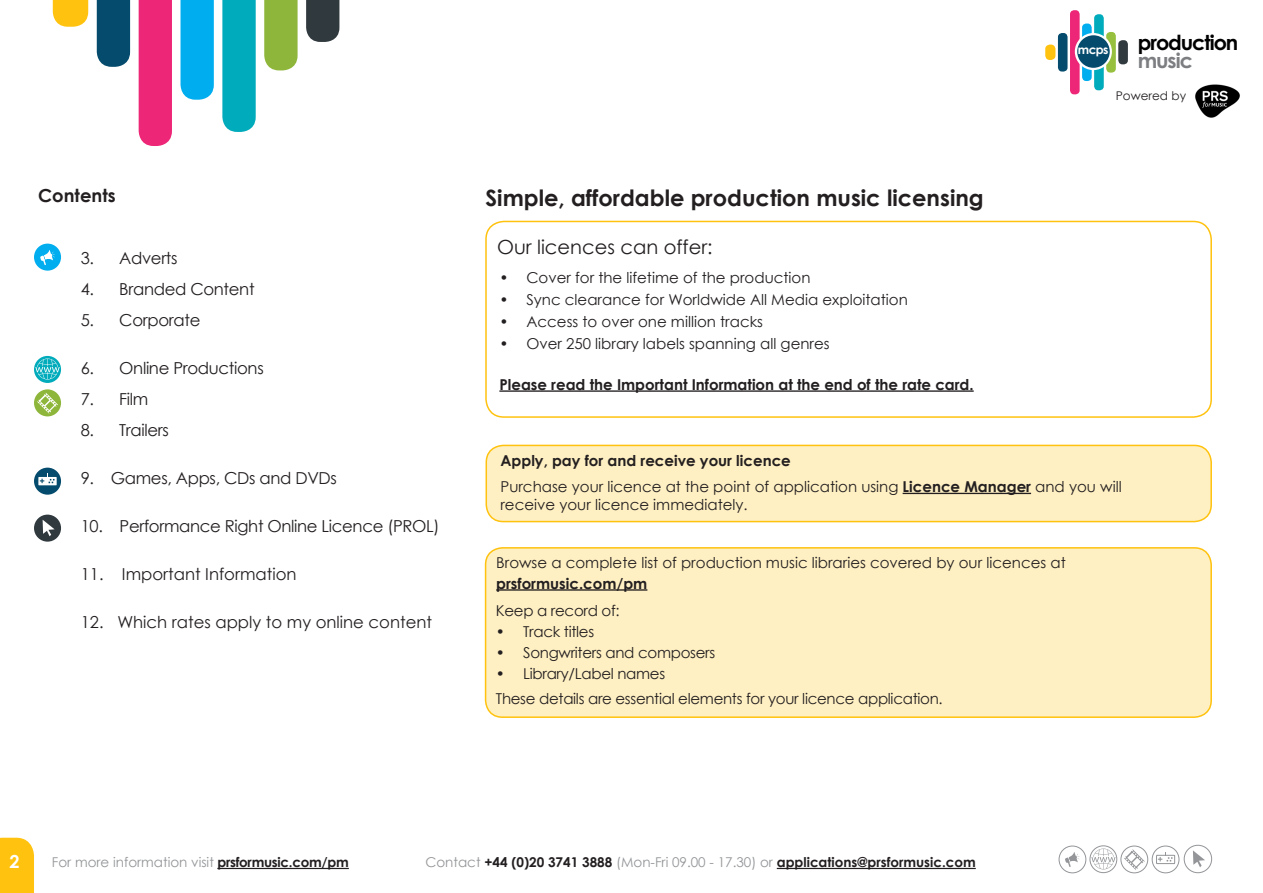
<style>
.page{position:relative;width:1263px;height:893px;background:#fff}
.page>*{position:absolute;margin:0;border:0;box-sizing:border-box;transform-origin:0 0}
.t1{font:700 22.5px "Century Gothic";color:#231f20}
.t2{font:700 20.7px "Century Gothic";letter-spacing:-.05em;color:#000}
.t3{font:700 20.7px "Century Gothic";letter-spacing:-.05em;color:#7c7e81}
.t4{font:19.5px "Century Gothic";color:#231f20}
.t5{font:700 18px "Century Gothic";color:#231f20}
.t6{font:700 18px "Century Gothic";color:#fff}
.t7{font:16.5px "Century Gothic";letter-spacing:-.02em;color:#231f20}
.t8{font:16.5px "Century Gothic";color:#231f20}
.t9{font:15px/26.5px "Century Gothic";color:#231f20}
.t10{font:15px/25.2px "Century Gothic";letter-spacing:-.02em;color:#231f20}
.t11{font:700 15px "Century Gothic";color:#231f20}
.t12{font:700 13.5px "Century Gothic";color:#231f20}
.t13{font:13.5px "Century Gothic";color:#939598}
.t14{font:700 12.15px "Century Gothic";color:#fff}
.t15{font:12px "Century Gothic";color:#231f20}
.s1{font-weight:700}
.s2{font-weight:700;color:#231f20}
.s3{font-weight:400;color:#939598}
</style>
<div class="page">
<div style="left:139px;top:0;width:33px;height:146px;background:#ed2677"></div>
<svg style="left:180px;top:0;width:34px;height:100px;background:#0cb2ef"></svg>
<svg style="left:222px;top:0;width:34px;height:132px;background:#0aaebd"></svg>
<svg style="left:264px;top:0;width:34px;height:70px;background:#94b944"></svg>
<div style="left:97px;top:0;width:33px;height:67px;background:#054b6d"></div>
<svg style="left:306px;top:0;width:33px;height:42px"></svg>
<svg style="left:53px;top:0;width:35px;height:27px"></svg>
<hr style="left:217px;top:868px;width:132px;height:1px;background:#231f20">
<hr style="left:777px;top:868px;width:199px;height:1px;background:#231f20">
<div style="left:486px;top:548px;width:725px;height:169px;background:#fff0c3;border-radius:17px"></div>
<div style="left:485px;top:547px;width:727px;height:171px;border:2px solid #ffc20e;border-radius:17px"></div>
<div style="left:486px;top:445px;width:725px;height:77px;background:#fff0c3;border-radius:17px"></div>
<div style="left:485px;top:445px;width:727px;height:77px;border:2px solid #ffc20e;border-radius:17px"></div>
<hr style="left:496px;top:589px;width:151px;height:2px;background:#231f20">
<div style="left:485px;top:221px;width:727px;height:197px;border:2px solid #ffc20e;border-radius:18px"></div>
<hr style="left:499px;top:390px;width:475px;height:2px;background:#231f20">
<div style="left:34px;top:468px;width:27px;height:27px;background:#054b6d;border-radius:50%"></div>
<svg style="left:38px;top:477px;width:19px;height:8px"></svg>
<svg style="left:40px;top:474px;width:15px;height:9px"></svg>
<svg style="left:34px;top:356px;width:27px;height:27px"></svg>
<svg style="left:35px;top:359px;width:25px;height:21px"></svg>
<svg style="left:34px;top:389px;width:27px;height:27px"></svg>
<svg style="left:37px;top:393px;width:21px;height:21px"></svg>
<div style="left:34px;top:244px;width:27px;height:27px;background:#00aeef;border-radius:50%"></div>
<svg style="left:40px;top:250px;width:15px;height:15px"></svg>
<hr style="left:903px;top:493px;width:128px;height:1px;background:#231f20">
<div style="left:0;top:838px;width:34px;height:55px;background:#ffc20e"></div>
<div style="left:1070px;top:10px;width:9px;height:84px;background:#ed2677;border-radius:4px"></div>
<div style="left:1082px;top:24px;width:10px;height:57px;background:#00aeef;border-radius:4px"></div>
<div style="left:1094px;top:14px;width:10px;height:76px;background:#00abbb;border-radius:4px"></div>
<div style="left:1106px;top:32px;width:10px;height:41px;background:#96c03d;border-radius:4px"></div>
<div style="left:1058px;top:33px;width:9px;height:39px;background:#054b6d;border-radius:4px"></div>
<div style="left:1118px;top:40px;width:10px;height:24px;background:#313a3f;border-radius:4px"></div>
<svg style="left:1075px;top:33px;width:37px;height:37px"></svg>
<div style="left:1077px;top:35px;width:33px;height:33px;background:#054b6d;border-radius:50%"></div>
<div style="left:1045px;top:45px;width:10px;height:15px;background:#ffc20e;border-radius:5px"></div>
<img style="left:1195px;top:84px;width:45px;height:34px">
<svg style="left:1152px;top:846px;width:27px;height:27px"></svg>
<div style="left:1152px;top:846px;width:27px;height:27px;border:1px solid #939598;border-radius:50%"></div>
<div style="left:1156px;top:855px;width:19px;height:9px;border:1px solid #939598"></div>
<svg style="left:1158px;top:852px;width:14px;height:9px"></svg>
<div style="left:1059px;top:846px;width:27px;height:27px;border:1px solid #939598;border-radius:50%"></div>
<div style="left:1120px;top:846px;width:28px;height:27px;border:1px solid #939598;border-radius:50%"></div>
<svg style="left:1124px;top:849px;width:21px;height:21px"></svg>
<svg style="left:1065px;top:852px;width:14px;height:15px"></svg>
<div style="left:1090px;top:845px;width:27px;height:28px;border:1px solid #939598;border-radius:50%"></div>
<svg style="left:1091px;top:848px;width:24px;height:21px"></svg>
<div style="left:1184px;top:845px;width:28px;height:28px;border:1px solid #939598;border-radius:50%"></div>
<svg style="left:1193px;top:850px;width:12px;height:17px"></svg>
<div style="left:34px;top:515px;width:27px;height:27px;background:#30393e;border-radius:50%"></div>
<svg style="left:43px;top:520px;width:12px;height:16px"></svg>
<p class="t5" style="left:38px;top:184px;width:79px">Contents</p>
<p class="t7" style="left:81px;top:247px;width:98px">3. Adverts</p>
<p class="t7" style="left:81px;top:278px;width:175px">4. Branded Content</p>
<p class="t7" style="left:81px;top:309px;width:121px">5. Corporate</p>
<p class="t7" style="left:81px;top:357px;width:184px">6. Online Productions</p>
<p class="t7" style="left:81px;top:388px;width:69px">7. Film</p>
<p class="t7" style="left:81px;top:419px;width:90px">8. Trailers</p>
<p class="t7" style="left:81px;top:467px;width:258px">9. Games, Apps, CDs and DVDs</p>
<p class="t7" style="left:81px;top:515px;width:360px">10. Performance Right Online Licence (PROL)</p>
<p class="t8" style="left:81px;top:563px;width:217px">11. Important Information</p>
<p class="t8" style="left:81px;top:611px;width:353px">12. Which rates apply to my online content</p>
<h1 class="t1" style="left:486px;top:183px;width:500px">Simple, affordable production music licensing</h1>
<h3 class="t4" style="left:497px;top:234px;width:217px">Our licences can offer:</h3>
<p class="t9" style="left:499px;top:263px;width:313px">• Cover for the lifetime of the production</p>
<p class="t9" style="left:499px;top:286px;width:410px">• Sync clearance for Worldwide All Media exploitation</p>
<p class="t9" style="left:499px;top:308px;width:265px">• Access to over one million tracks</p>
<p class="t9" style="left:499px;top:330px;width:332px">• Over 250 library labels spanning all genres</p>
<p class="t11" style="left:499px;top:375px;width:476px">Please read the Important Information at the end of the rate card.</p>
<p class="t14" style="left:1078px;top:41px;width:32px">mcps</p>
<h2 class="t2" style="left:1138px;top:27px;width:102px">production</h2>
<h2 class="t3" style="left:1138px;top:45px;width:57px">music</h2>
<p class="t15" style="left:1116px;top:88px;width:72px">Powered by</p>
<p class="t9" style="left:500px;top:446px;width:623px"><span class="s1">Apply, pay for and receive your licence<br></span>Purchase your licence at the point of application using <span class="s1">Licence Manager</span> and you will</p>
<p class="t9" style="left:500px;top:491px;width:249px">receive your licence immediately.</p>
<p class="t9" style="left:496px;top:548px;width:571px">Browse a complete list of production music libraries covered by our licences at</p>
<p class="t11" style="left:496px;top:573px;width:153px">prsformusic.com/pm</p>
<p class="t10" style="left:496px;top:597px;width:125px">Keep a record of:</p>
<p class="t10" style="left:496px;top:618px;width:100px">• Track titles</p>
<p class="t10" style="left:496px;top:639px;width:221px">• Songwriters and composers</p>
<p class="t10" style="left:496px;top:660px;width:448px">• Library/Label names<br>These details are essential elements for your licence application.</p>
<p class="t6" style="left:10px;top:850px;width:12px">2</p>
<p class="t13" style="left:52px;top:854px;width:298px">For more information visit <span class="s2">prsformusic.com/pm</span></p>
<p class="t12" style="left:425px;top:854px;width:552px"><span class="s3">Contact</span> +44 (0)20 3741 3888 <span class="s3">(Mon-Fri 09.00 - 17.30) or</span> applications@prsformusic.com</p>
</div>
